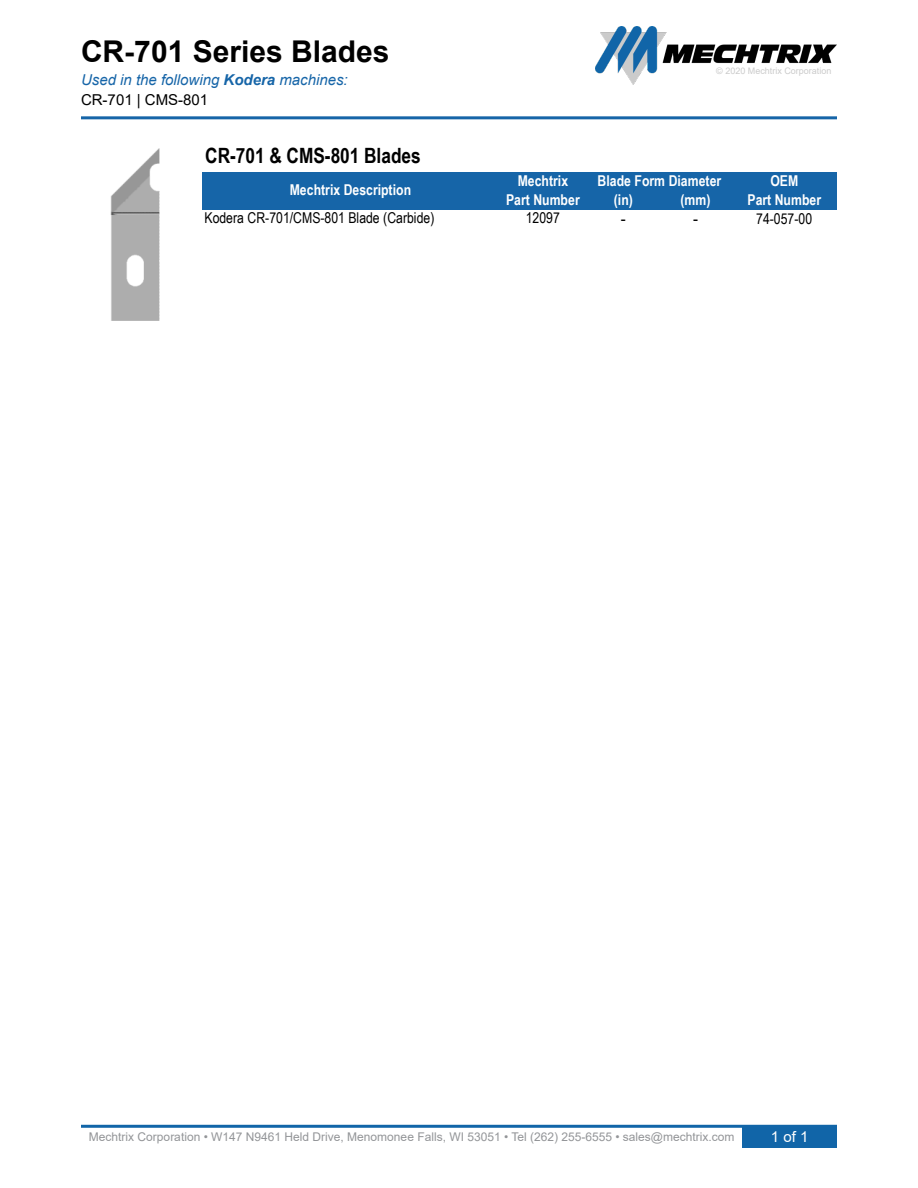
<style>
.page{position:relative;width:918px;height:1188px;background:#fff}
.page>*{position:absolute;margin:0;border:0;box-sizing:border-box;transform-origin:0 0}
.t1{font:700 30px "Arial";color:#000}
.t2{font:700 21px "Arial Narrow";color:#000}
.t3{font:700 15px "Arial Narrow";color:#fff}
.t4{font:15px "Arial Narrow";color:#000}
.t5{font:italic 15px/20px "Arial";color:#1665a8}
.t6{font:15px "Arial";color:#fff}
.t7{font:15px "Arial";color:#000}
.t8{font:12px "Arial";color:#939598}
.t9{font:9px "Arial";color:#cbcbcb}
.s1{font-weight:700}
.s2{font-style:normal;color:#000}
</style>
<div class="page">
<img style="left:596px;top:26px;width:241px;height:59px">
<hr style="left:81px;top:116px;width:756px;height:3px;background:#1665a8">
<div style="left:742px;top:1125px;width:95px;height:23px;background:#1165a8"></div>
<hr style="left:81px;top:1125px;width:756px;height:3px;background:#1165a8">
<div style="left:202px;top:172px;width:635px;height:37px;background:#1665a8"></div>
<img style="left:111px;top:148px;width:49px;height:172px">
<h1 class="t1" style="left:81px;top:40px;width:310px">CR-701 Series Blades</h1>
<p class="t5" style="left:81px;top:71px;width:268px">Used in the following <span class="s1">Kodera</span> machines:<br><span class="s2">CR-701 | CMS-801</span></p>
<h2 class="t2" style="left:205px;top:148px;width:217px">CR-701 &amp; CMS-801 Blades</h2>
<p class="t3" style="left:290px;top:184px;width:123px">Mechtrix Description</p>
<p class="t9" style="left:716px;top:67px;width:117px">© 2020 Mechtrix Corporation</p>
<p class="t3" style="left:518px;top:175px;width:52px">Mechtrix</p>
<p class="t3" style="left:770px;top:175px;width:29px">OEM</p>
<p class="t3" style="left:506px;top:194px;width:75px">Part Number</p>
<p class="t3" style="left:614px;top:194px;width:21px">(in)</p>
<p class="t3" style="left:680px;top:194px;width:32px">(mm)</p>
<p class="t3" style="left:748px;top:194px;width:75px">Part Number</p>
<p class="t3" style="left:598px;top:175px;width:125px">Blade Form Diameter</p>
<p class="t4" style="left:205px;top:212px;width:231px">Kodera CR-701/CMS-801 Blade (Carbide)</p>
<p class="t4" style="left:526px;top:212px;width:36px">12097</p>
<p class="t7" style="left:621px;top:213px;width:6px">-</p>
<p class="t7" style="left:693px;top:213px;width:6px">-</p>
<p class="t4" style="left:756px;top:213px;width:58px">74-057-00</p>
<p class="t8" style="left:89px;top:1132px;width:647px">Mechtrix Corporation • W147 N9461 Held Drive, Menomonee Falls, WI 53051 • Tel (262) 255-6555 • sales@mechtrix.com</p>
<p class="t6" style="left:771px;top:1131px;width:39px">1of1</p>
</div>
